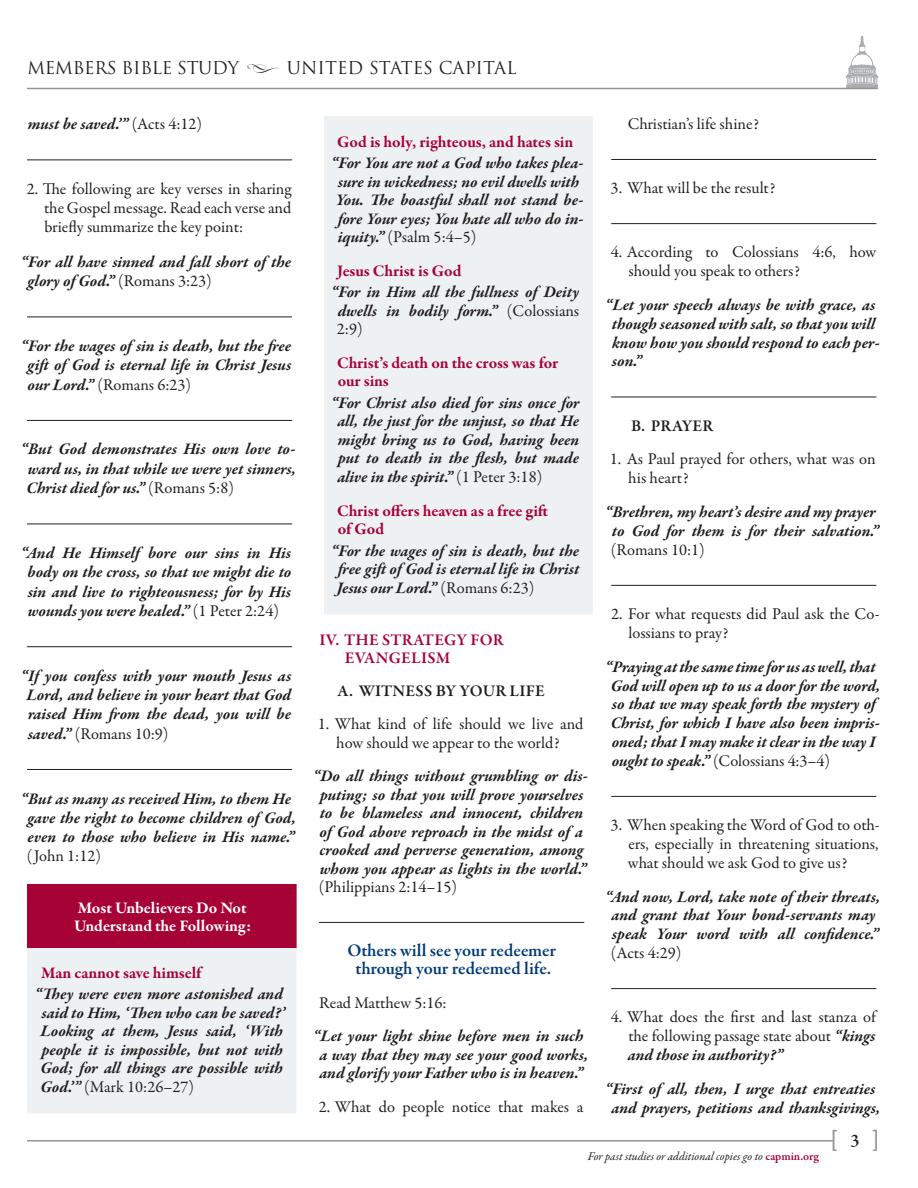
<style>
.page{position:relative;width:918px;height:1188px;background:#fff}
.page>*{position:absolute;margin:0;border:0;box-sizing:border-box;transform-origin:0 0}
.t1{font:24px "Eurostile";color:#939598}
.Pull_Quote{font:600 18px/18.6px "Garamond Premr Pro";color:#003b77;text-align:center}
.t2{font:17.25px "Trajan";letter-spacing:-.02em;color:#231f20}
.Scripture_Bold_Itali{font:italic 700 16.5px/18.5px "Garamond Premr Pro";letter-spacing:-.005em;color:#231f20}
.Body{font:16.5px/18.9px "Garamond Premr Pro";color:#231f20;text-align:justify}
.Body-2{font:italic 700 16.5px/18.6px "Garamond Premr Pro";letter-spacing:-.005em;color:#231f20}
.Body-3{font:700 16.5px/18.5px "Garamond Premr Pro";letter-spacing:-.005em;color:#a70236}
.Body-4{font:700 16.5px/18.6px "Garamond Premr Pro";color:#fff}
.t3{font:600 16.5px/18.5px "Garamond Premr Pro";letter-spacing:.015em;color:#a70236}
.t4{font:600 16.5px "Garamond Premr Pro";letter-spacing:.01em;color:#231f20}
.t5{font:italic 12px "Garamond Premr Pro";letter-spacing:-.005em;color:#231f20}
.s1{font-family:"Daughter Flourish";font-size:22.5px}
.s2{font-weight:400;font-style:normal}
.s3{font-weight:700;font-style:italic}
.s4{font-weight:600;font-style:normal;color:#a70236}
.s5{font-family:"Garamond Premr Pro";font-weight:600;font-size:18px;color:#231f20}
</style>
<div class="page">
<hr style="left:27px;top:1140px;width:807px;height:2px;background:#939598">
<svg style="left:846px;top:36px;width:32px;height:52px"></svg>
<hr style="left:27px;top:88px;width:851px;height:1px;background:#939598">
<hr style="left:27px;top:160px;width:265px;height:1px;background:#231f20">
<hr style="left:27px;top:317px;width:265px;height:1px;background:#231f20">
<hr style="left:27px;top:420px;width:265px;height:1px;background:#231f20">
<hr style="left:27px;top:524px;width:265px;height:1px;background:#231f20">
<hr style="left:27px;top:646px;width:265px;height:1px;background:#231f20">
<hr style="left:27px;top:769px;width:265px;height:1px;background:#231f20">
<hr style="left:319px;top:922px;width:265px;height:1px;background:#231f20">
<hr style="left:611px;top:159px;width:265px;height:1px;background:#231f20">
<hr style="left:611px;top:223px;width:265px;height:1px;background:#231f20">
<hr style="left:611px;top:397px;width:265px;height:1px;background:#231f20">
<hr style="left:611px;top:585px;width:265px;height:1px;background:#231f20">
<hr style="left:611px;top:796px;width:265px;height:1px;background:#231f20">
<hr style="left:611px;top:988px;width:265px;height:1px;background:#231f20">
<div style="left:27px;top:884px;width:270px;height:64px;background:#a70236"></div>
<div style="left:27px;top:948px;width:270px;height:166px;background:#eef1f3"></div>
<div style="left:324px;top:117px;width:270px;height:498px;background:#eef1f3"></div>
<hr style="left:593px;top:117px;width:1px;height:497px;background:#fff">
<hr style="left:324px;top:614px;width:270px;height:2px;background:#fff">
<p class="t2" style="left:27px;top:58px;width:491px">MEMBERS BIBLE STUDY <span class="s1">&amp;</span> UNITED STATES CAPITAL</p>
<p class="Scripture_Bold_Itali" style="left:28px;top:116px;width:176px">must be saved.’” <span class="s2">(Acts 4:12)</span></p>
<p class="Body" style="left:44px;top:180px;width:249px;text-indent:-17px">2. The following are key verses in sharing the Gospel message. Read each verse and briefly summarize the key point:</p>
<p class="Scripture_Bold_Itali" style="left:28px;top:253px;width:265px;line-height:19.2px;text-indent:-7px">“For all have sinned and fall short of the glory of God.” <span class="s2">(Romans 3:23)</span></p>
<p class="Scripture_Bold_Itali" style="left:28px;top:337px;width:265px;line-height:19.2px;text-align:justify;text-indent:-7px">“For the wages of sin is death, but the free gift of God is eternal life in Christ Jesus our Lord.” <span class="s2">(Romans 6:23)</span></p>
<p class="Scripture_Bold_Itali" style="left:27px;top:441px;width:271px;line-height:19.2px;text-align:justify;text-indent:-6px">“But God demonstrates His own love to&shy;ward us, in that while we were yet sinners, Christ died for us.” <span class="s2">(Romans 5:8)</span></p>
<p class="Scripture_Bold_Itali" style="left:21px;top:544px;width:272px;line-height:19.2px;text-align:center">“And He Himself bore our sins in His body on the cross, so that we might die to sin and live to righteousness; for by His wounds you were healed.” <span class="s2">(1 Peter 2:24)</span></p>
<p class="Scripture_Bold_Itali" style="left:27px;top:667px;width:266px;line-height:19.2px;text-align:justify;text-indent:-6px">“If you confess with your mouth Jesus as Lord, and believe in your heart that God raised Him from the dead, you will be saved.” <span class="s2">(Romans 10:9)</span></p>
<p class="Scripture_Bold_Itali" style="left:27px;top:790px;width:271px;line-height:19.2px;text-indent:-6px">“But as many as received Him, to them He gave the right to become children of God, even to those who believe in His name.” <span class="s2">(John 1:12)</span></p>
<p class="Body-4" style="left:74px;top:898px;width:179px">Most Unbelievers Do Not<br>Understand the Following:</p>
<p class="Body-3" style="left:41px;top:963px;width:162px">Man cannot save himself</p>
<p class="Scripture_Bold_Itali" style="left:40px;top:986px;width:246px;text-indent:-6px">“They were even more astonished and said to Him, ‘Then who can be saved?’ Looking at them, Jesus said, ‘With people it is impossible, but not with God; for all things are possible with God.’” <span class="s2">(Mark 10:26–27)</span></p>
<p class="Body-3" style="left:337px;top:132px;width:238px">God is holy, righteous, and hates sin</p>
<p class="Body-2" style="left:331px;top:155px;width:254px">“For You are not a God who takes plea&shy;sure in wickedness; no evil dwells with You. The boastful shall not stand be&shy;fore Your eyes; You hate all who do in&shy;iquity.” <span class="s2">(Psalm 5:4–5)</span></p>
<p class="Body-3" style="left:337px;top:262px;width:126px">Jesus Christ is God</p>
<p class="Scripture_Bold_Itali" style="left:337px;top:284px;width:244px;text-align:justify;text-indent:-6px">“For in Him all the fullness of Deity dwells in bodily form.” <span class="s2">(Colossians 2:9)</span></p>
<p class="Body-3" style="left:337px;top:354px;width:223px">Christ’s death on the cross was for our sins</p>
<p class="Scripture_Bold_Itali" style="left:337px;top:394px;width:244px;text-align:justify;text-indent:-6px">“For Christ also died for sins once for all, the just for the unjust, so that He might bring us to God, having been put to death in the flesh, but made alive in the spirit.” <span class="s2">(1 Peter 3:18)</span></p>
<p class="Body-3" style="left:337px;top:501px;width:212px">Christ offers heaven as a free gift of God</p>
<p class="Scripture_Bold_Itali" style="left:337px;top:542px;width:244px;text-align:justify;text-indent:-6px">“For the wages of sin is death, but the free gift of God is eternal life in Christ Jesus our Lord.” <span class="s2">(Romans 6:23)</span></p>
<p class="t3" style="left:345px;top:631px;width:160px;text-indent:-26px">IV. THE STRATEGY FOR<br>EVANGELISM</p>
<p class="t4" style="left:338px;top:680px;width:209px">A. WITNESS BY YOUR LIFE</p>
<p class="Body" style="left:318px;top:715px;width:267px;text-align:center">1. What kind of life should we live and how should we appear to the world?</p>
<p class="Scripture_Bold_Itali" style="left:319px;top:768px;width:271px;text-indent:-6px">“Do all things without grumbling or dis&shy;puting; so that you will prove yourselves to be blameless and innocent, children of God above reproach in the midst of a crooked and perverse generation, among whom you appear as lights in the world.” <span class="s2">(Philippians 2:14–15)</span></p>
<p class="Pull_Quote" style="left:347px;top:941px;width:210px">Others will see your redeemer through your redeemed life.</p>
<p class="Body" style="left:319px;top:994px;width:129px">Read Matthew 5:16:</p>
<p class="Scripture_Bold_Itali" style="left:313px;top:1028px;width:277px;text-align:center">“Let your light shine before men in such a way that they may see your good works, and glorify your Father who is in heaven.”</p>
<p class="Body" style="left:319px;top:1098px;width:266px">2. What do people notice that makes a</p>
<p class="Body" style="left:628px;top:115px;width:133px">Christian’s life shine?</p>
<p class="Body" style="left:611px;top:179px;width:166px">3. What will be the result?</p>
<p class="Body" style="left:629px;top:243px;width:249px;text-indent:-18px">4. According to Colossians 4:6, how should you speak to others?</p>
<p class="Scripture_Bold_Itali" style="left:612px;top:296px;width:270px;line-height:18.9px;text-indent:-7px">“Let your speech always be with grace, as though seasoned with salt, so that you will know how you should respond to each per&shy;son.”</p>
<p class="t4" style="left:631px;top:416px;width:84px">B. PRAYER</p>
<p class="Body" style="left:628px;top:450px;width:249px;text-indent:-19px">1. As Paul prayed for others, what was on his heart?</p>
<p class="Scripture_Bold_Itali" style="left:611px;top:503px;width:270px;line-height:18.9px;text-indent:-6px">“Brethren, my heart’s desire and my prayer to God for them is for their salvation.” <span class="s2">(Romans 10:1)</span></p>
<p class="Body" style="left:628px;top:605px;width:253px;text-indent:-17px">2. For what requests did Paul ask the Co&shy;lossians to pray?</p>
<p class="Scripture_Bold_Itali" style="left:611px;top:658px;width:271px;line-height:18.9px;text-indent:-6px">“Praying at the same time for us as well, that God will open up to us a door for the word, so that we may speak forth the mystery of Christ, for which I have also been impris&shy;oned; that I may make it clear in the way I ought to speak.” <span class="s2">(Colossians 4:3–4)</span></p>
<p class="Body" style="left:628px;top:816px;width:253px;text-indent:-17px">3. When speaking the Word of God to oth&shy;ers, especially in threatening situations, what should we ask God to give us?</p>
<p class="Scripture_Bold_Itali" style="left:611px;top:888px;width:271px;line-height:18.9px;text-indent:-6px">“And now, Lord, take note of their threats, and grant that Your bond-servants may speak Your word with all confidence.” <span class="s2">(Acts 4:29)</span></p>
<p class="Body" style="left:628px;top:1008px;width:250px;text-indent:-17px">4. What does the first and last stanza of the following passage state about <span class="s3">“kings and those in authority?”</span></p>
<p class="Scripture_Bold_Itali" style="left:605px;top:1080px;width:277px;line-height:18.9px;text-align:center">“First of all, then, I urge that entreaties and prayers, petitions and thanksgivings,</p>
<p class="t5" style="left:588px;top:1148px;width:233px">For past studies or additional copies go to <span class="s4">capmin.org</span></p>
<h1 class="t1" style="left:831px;top:1126px;width:49px">[ <span class="s5">3</span> ]</h1>
</div>
